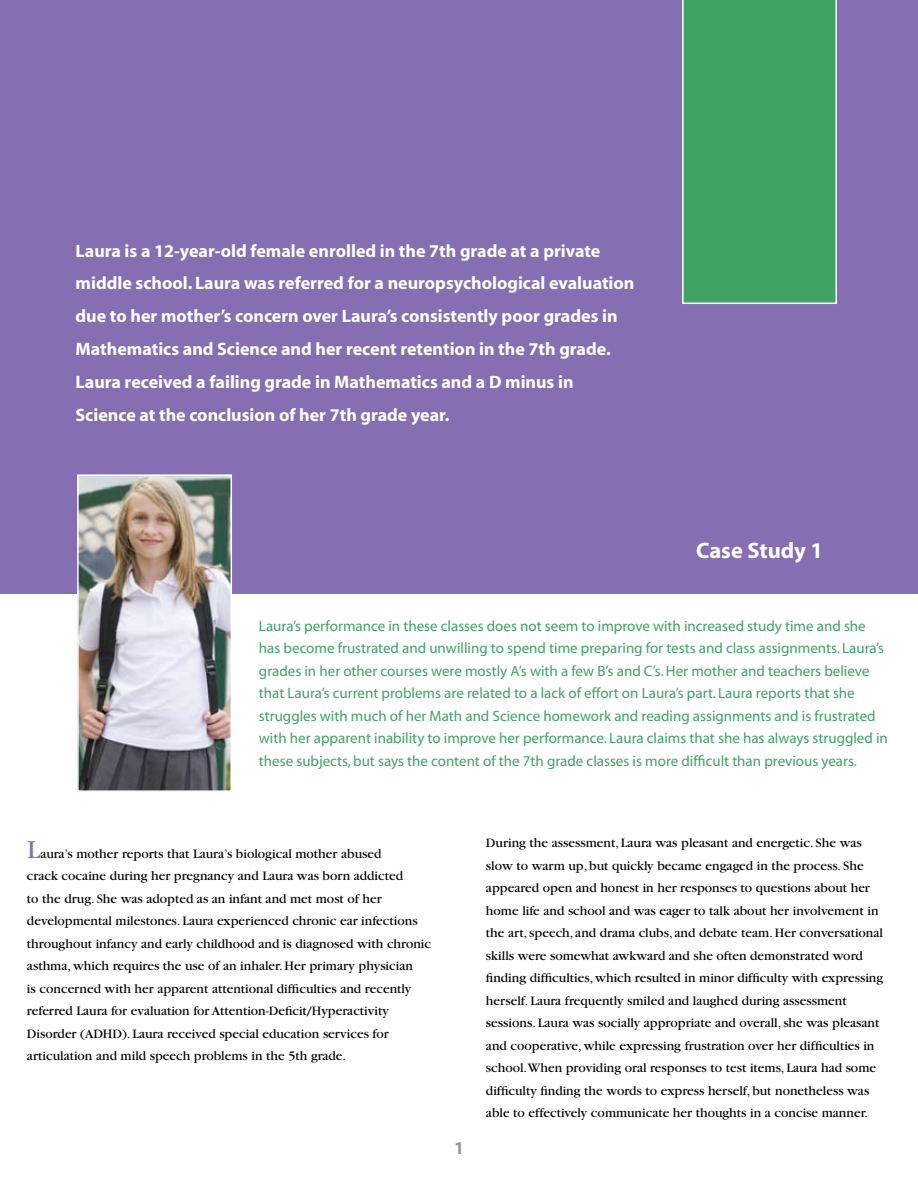
<style>
.page{position:relative;width:918px;height:1188px;background:#fff}
.page>*{position:absolute;margin:0;border:0;box-sizing:border-box;transform-origin:0 0}
.t1{font:700 22.5px "Myriad";color:#fff}
.t2{font:700 18px/33px "Myriad";color:#fff}
.t3{font:700 18px "Myriad";color:#939598}
.t4{font:15px/22.5px "Myriad";color:#3fa363}
.t5{font:13.5px/22.5px "Garamond";color:#000}
.s1{font-size:27px;color:#856fb2}
</style>
<div class="page">
<div style="left:0;top:0;width:918px;height:594px;background:#856fb2"></div>
<img style="left:80px;top:477px;width:149px;height:312px">
<div style="left:77px;top:474px;width:155px;height:318px;border:2px solid #fff"></div>
<div style="left:682px;top:0;width:155px;height:304px;background:#3fa363"></div>
<p class="t2" style="left:76px;top:235px;width:560px">Laura is a 12-year-old female enrolled in the 7th grade at a private middle school. Laura was referred for a neuropsychological evaluation due to her mother’s concern over Laura’s consistently poor grades in Mathematics and Science and her recent retention in the 7th grade.<br>Laura received a failing grade in Mathematics and a D minus in Science at the conclusion of her 7th grade year.</p>
<h1 class="t1" style="left:696px;top:539px;width:128px">Case Study 1</h1>
<p class="t4" style="left:259px;top:615px;width:631px">Laura’s performance in these classes does not seem to improve with increased study time and she has become frustrated and unwilling to spend time preparing for tests and class assignments. Laura’s grades in her other courses were mostly A’s with a few B’s and C’s. Her mother and teachers believe that Laura’s current problems are related to a lack of effort on Laura’s part. Laura reports that she struggles with much of her Math and Science homework and reading assignments and is frustrated with her apparent inability to improve her performance. Laura claims that she has always struggled in these subjects, but says the content of the 7th grade classes is more difficult than previous years.</p>
<p class="t5" style="left:27px;top:842px;width:406px"><span class="s1">L</span>aura’s mother reports that Laura’s biological mother abused<br>crack cocaine during her pregnancy and Laura was born addicted<br>to the drug. She was adopted as an infant and met most of her developmental milestones. Laura experienced chronic ear infections throughout infancy and early childhood and is diagnosed with chronic asthma, which requires the use of an inhaler. Her primary physician<br>is concerned with her apparent attentional difficulties and recently referred Laura for evaluation for Attention-Deficit/Hyperactivity Disorder (ADHD). Laura received special education services for articulation and mild speech problems in the 5th grade.</p>
<p class="t5" style="left:486px;top:832px;width:399px">During the assessment, Laura was pleasant and energetic. She was slow to warm up, but quickly became engaged in the process. She appeared open and honest in her responses to questions about her home life and school and was eager to talk about her involvement in the art, speech, and drama clubs, and debate team. Her conversational skills were somewhat awkward and she often demonstrated word finding difficulties, which resulted in minor difficulty with expressing herself. Laura frequently smiled and laughed during assessment sessions. Laura was socially appropriate and overall, she was pleasant and cooperative, while expressing frustration over her difficulties in school.When providing oral responses to test items, Laura had some difficulty finding the words to express herself, but nonetheless was able to effectively communicate her thoughts in a concise manner.</p>
<h2 class="t3" style="left:454px;top:1138px;width:11px">1</h2>
</div>
